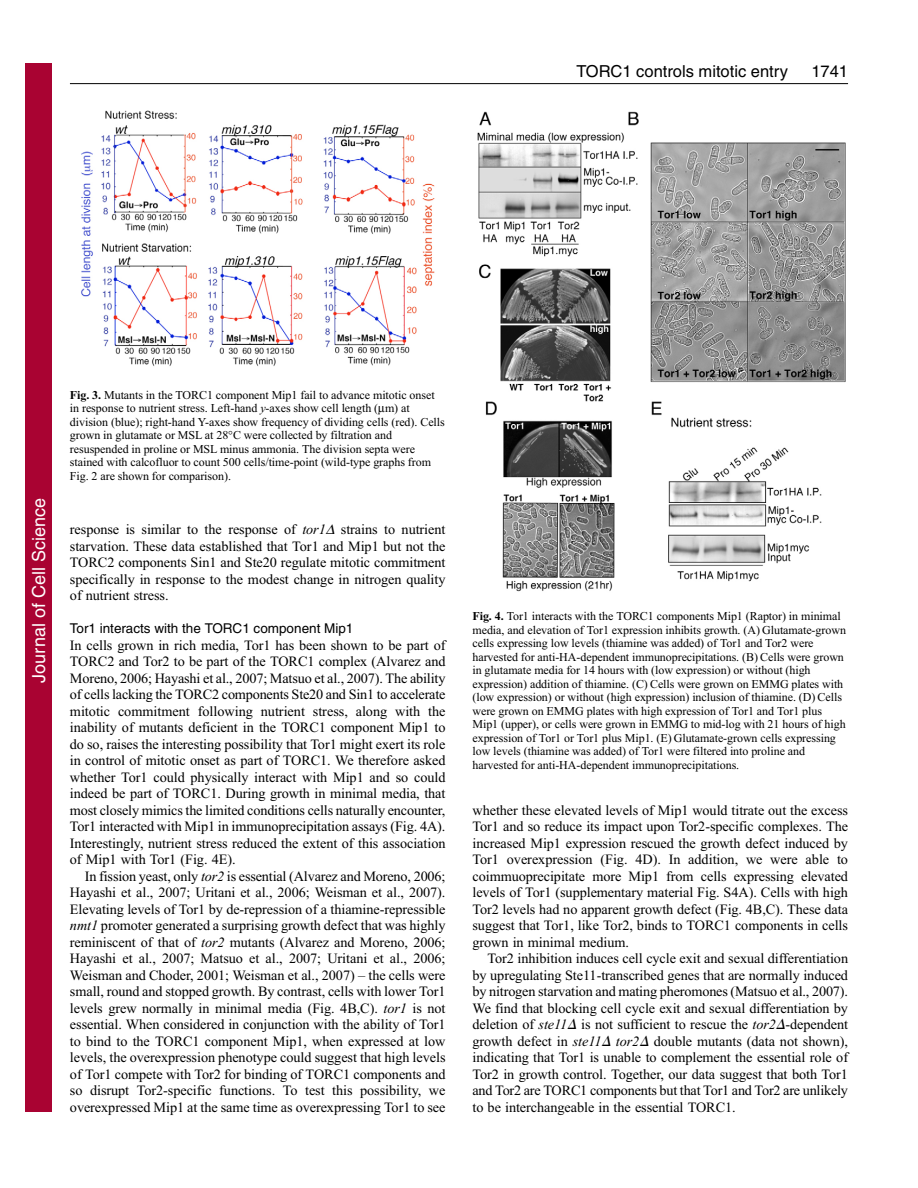
<style>
.page{position:relative;width:918px;height:1188px;background:#fff}
.page>*{position:absolute;margin:0;border:0;box-sizing:border-box;transform-origin:0 0}
.t1{font:18px "Helvetica";color:#fff}
.t2{font:16.5px "Helvetica";color:#000}
.t3{font:14.25px/16.5px "Times New Roman";letter-spacing:-.005em;color:#000;text-align:justify}
.t4{font:13.5px "Helvetica";color:#000}
.t5{font:12px/13.5px "Times New Roman";letter-spacing:-.005em;color:#000}
.s1{font-weight:700}
.s2{font-style:italic}
.s3{font-family:"Mathematical Pi One";font-style:italic}
</style>
<div class="page">
<hr style="left:70px;top:83px;width:778px;height:1px;background:#000">
<img style="left:81px;top:110px;width:354px;height:256px">
<img style="left:477px;top:111px;width:369px;height:481px">
<div style="left:26px;top:64px;width:26px;height:1048px;background:#a90332"></div>
<p class="t2" style="left:576px;top:65px;width:213px">TORC1 controls mitotic entry</p>
<p class="t2" style="left:811px;top:65px;width:38px">1741</p>
<p class="t1" style="left:28px;top:683px;width:186px;rotate:-90deg">Journal of Cell Science</p>
<p class="t5" style="left:70px;top:389px;width:376px"><span class="s1">Fig. 3.</span> Mutants in the TORC1 component Mip1 fail to advance mitotic onset in response to nutrient stress. Left-hand <span class="s2">y</span>-axes show cell length ( m) at division (blue); right-hand Y-axes show frequency of dividing cells (red). Cells grown in glutamate or MSL at 28°C were collected by filtration and resuspended in proline or MSL minus ammonia. The division septa were stained with calcofluor to count 500 cells/time-point (wild-type graphs from Fig. 2 are shown for comparison).</p>
<p class="t3" style="left:70px;top:522px;width:377px">response is similar to the response of <span class="s2">tor1</span> strains to nutrient starvation. These data established that Tor1 and Mip1 but not the TORC2 components Sin1 and Ste20 regulate mitotic commitment specifically in response to the modest change in nitrogen quality of nutrient stress.</p>
<p class="t4" style="left:70px;top:623px;width:285px">Tor1 interacts with the TORC1 component Mip1</p>
<p class="t3" style="left:70px;top:638px;width:377px">In cells grown in rich media, Tor1 has been shown to be part of TORC2 and Tor2 to be part of the TORC1 complex (Alvarez and Moreno, 2006; Hayashi et al., 2007; Matsuo et al., 2007). The ability of cells lacking the TORC2 components Ste20 and Sin1 to accelerate mitotic commitment following nutrient stress, along with the inability of mutants deficient in the TORC1 component Mip1 to do so, raises the interesting possibility that Tor1 might exert its role in control of mitotic onset as part of TORC1. We therefore asked whether Tor1 could physically interact with Mip1 and so could indeed be part of TORC1. During growth in minimal media, that most closely mimics the limited conditions cells naturally encounter, Tor1 interacted with Mip1 in immunoprecipitation assays (Fig. 4A).<br>Interestingly, nutrient stress reduced the extent of this association of Mip1 with Tor1 (Fig. 4E).</p>
<p class="t3" style="left:70px;top:869px;width:377px;text-indent:15px">In fission yeast, only <span class="s2">tor2</span> is essential (Alvarez and Moreno, 2006; Hayashi et al., 2007; Uritani et al., 2006; Weisman et al., 2007).<br>Elevating levels of Tor1 by de-repression of a thiamine-repressible <span class="s2">nmt1</span> promoter generated a surprising growth defect that was highly reminiscent of that of <span class="s2">tor2</span> mutants (Alvarez and Moreno, 2006; Hayashi et al., 2007; Matsuo et al., 2007; Uritani et al., 2006; Weisman and Choder, 2001; Weisman et al., 2007) – the cells were small, round and stopped growth. By contrast, cells with lower Tor1 levels grew normally in minimal media (Fig. 4B,C). <span class="s2">tor1</span> is not essential. When considered in conjunction with the ability of Tor1 to bind to the TORC1 component Mip1, when expressed at low levels, the overexpression phenotype could suggest that high levels of Tor1 compete with Tor2 for binding of TORC1 components and so disrupt Tor2-specific functions. To test this possibility, we overexpressed Mip1 at the same time as overexpressing Tor1 to see</p>
<p class="t5" style="left:472px;top:611px;width:375px"><span class="s1">Fig. 4.</span> Tor1 interacts with the TORC1 components Mip1 (Raptor) in minimal media, and elevation of Tor1 expression inhibits growth. (A) Glutamate-grown cells expressing low levels (thiamine was added) of Tor1 and Tor2 were harvested for anti-HA-dependent immunoprecipitations. (B) Cells were grown in glutamate media for 14 hours with (low expression) or without (high expression) addition of thiamine. (C) Cells were grown on EMMG plates with (low expression) or without (high expression) inclusion of thiamine. (D) Cells were grown on EMMG plates with high expression of Tor1 and Tor1 plus Mip1 (upper), or cells were grown in EMMG to mid-log with 21 hours of high expression of Tor1 or Tor1 plus Mip1. (E) Glutamate-grown cells expressing low levels (thiamine was added) of Tor1 were filtered into proline and harvested for anti-HA-dependent immunoprecipitations.</p>
<p class="t3" style="left:472px;top:803px;width:377px">whether these elevated levels of Mip1 would titrate out the excess Tor1 and so reduce its impact upon Tor2-specific complexes. The increased Mip1 expression rescued the growth defect induced by Tor1 overexpression (Fig. 4D). In addition, we were able to coimmuoprecipitate more Mip1 from cells expressing elevated levels of Tor1 (supplementary material Fig. S4A). Cells with high Tor2 levels had no apparent growth defect (Fig. 4B,C). These data suggest that Tor1, like Tor2, binds to TORC1 components in cells grown in minimal medium.</p>
<p class="t3" style="left:472px;top:951px;width:377px;text-indent:15px">Tor2 inhibition induces cell cycle exit and sexual differentiation by upregulating Ste11-transcribed genes that are normally induced by nitrogen starvation and mating pheromones (Matsuo et al., 2007).<br>We find that blocking cell cycle exit and sexual differentiation by deletion of <span class="s2">ste11</span><span class="s3">-</span>is not sufficient to rescue the <span class="s2">tor2</span><span class="s3">-</span>-dependent growth defect in <span class="s2">ste11</span><span class="s3">-</span> <span class="s2">tor2</span><span class="s3">-</span> double mutants (data not shown), indicating that Tor1 is unable to complement the essential role of Tor2 in growth control. Together, our data suggest that both Tor1 and Tor2 are TORC1 components but that Tor1 and Tor2 are unlikely to be interchangeable in the essential TORC1.</p>
</div>
